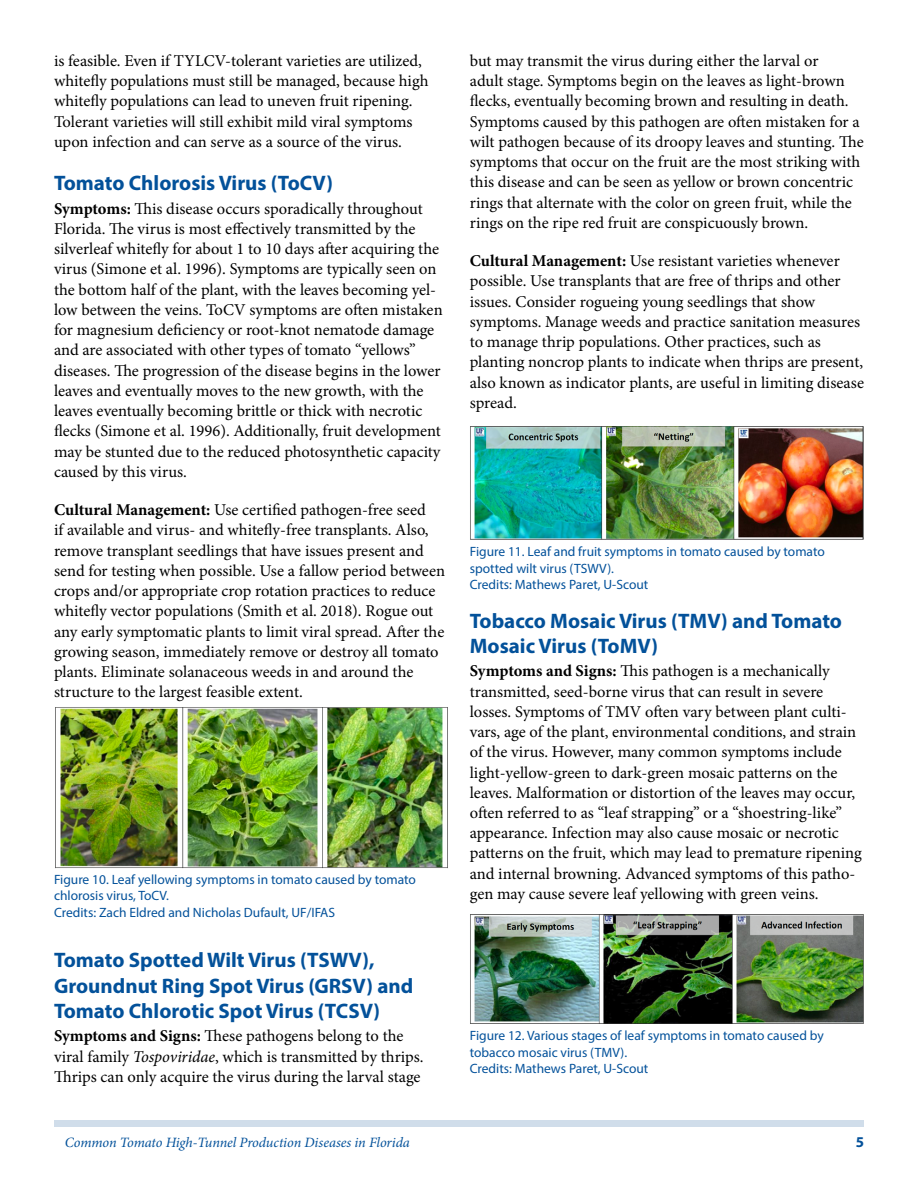
<style>
.page{position:relative;width:918px;height:1188px;background:#fff}
.page>*{position:absolute;margin:0;border:0;box-sizing:border-box;transform-origin:0 0}
.t1{font:700 21px/25.2px "Myriad Pro";color:#03519a}
.t2{font:16.5px/20.2px "Minion Pro";color:#000}
.t3{font:700 15px "Myriad Pro";color:#03519a}
.t4{font:italic 14.25px "Minion Pro";letter-spacing:-.005em;color:#03519a}
.t5{font:13.5px/16.5px "Myriad Pro";color:#03519a}
.s1{font-weight:700}
.s2{font-style:italic}
</style>
<div class="page">
<div style="left:54px;top:1120px;width:810px;height:7px;background:#d0ddea"></div>
<img style="left:55px;top:707px;width:393px;height:161px">
<img style="left:470px;top:426px;width:394px;height:114px">
<img style="left:470px;top:914px;width:394px;height:110px">
<p class="t2" style="left:54px;top:51px;width:376px">is feasible. Even if TYLCV-tolerant varieties are utilized, whitefly populations must still be managed, because high whitefly populations can lead to uneven fruit ripening.<br>Tolerant varieties will still exhibit mild viral symptoms upon infection and can serve as a source of the virus.</p>
<p class="t1" style="left:54px;top:170px;width:281px">Tomato Chlorosis Virus (ToCV)</p>
<p class="t2" style="left:54px;top:198px;width:390px"><span class="s1">Symptoms:</span> This disease occurs sporadically throughout Florida. The virus is most effectively transmitted by the silverleaf whitefly for about 1 to 10 days after acquiring the virus (Simone et al. 1996). Symptoms are typically seen on the bottom half of the plant, with the leaves becoming yel&shy;low between the veins. ToCV symptoms are often mistaken for magnesium deficiency or root-knot nematode damage and are associated with other types of tomato “yellows” diseases. The progression of the disease begins in the lower leaves and eventually moves to the new growth, with the leaves eventually becoming brittle or thick with necrotic flecks (Simone et al. 1996). Additionally, fruit development may be stunted due to the reduced photosynthetic capacity caused by this virus.</p>
<p class="t2" style="left:54px;top:500px;width:393px"><span class="s1">Cultural Management:</span> Use certified pathogen-free seed<br>if available and virus- and whitefly-free transplants. Also, remove transplant seedlings that have issues present and send for testing when possible. Use a fallow period between crops and/or appropriate crop rotation practices to reduce whitefly vector populations (Smith et al. 2018). Rogue out any early symptomatic plants to limit viral spread. After the growing season, immediately remove or destroy all tomato plants. Eliminate solanaceous weeds in and around the structure to the largest feasible extent.</p>
<p class="t5" style="left:54px;top:871px;width:363px">Figure 10. Leaf yellowing symptoms in tomato caused by tomato chlorosis virus, ToCV.<br>Credits: Zach Eldred and Nicholas Dufault, UF/IFAS</p>
<p class="t1" style="left:54px;top:947px;width:361px">Tomato Spotted Wilt Virus (TSWV),<br>Groundnut Ring Spot Virus (GRSV) and<br>Tomato Chlorotic Spot Virus (TCSV)</p>
<p class="t2" style="left:54px;top:1026px;width:371px"><span class="s1">Symptoms and Signs:</span> These pathogens belong to the viral family <span class="s2">Tospoviridae</span>, which is transmitted by thrips.<br>Thrips can only acquire the virus during the larval stage</p>
<p class="t2" style="left:470px;top:51px;width:395px">but may transmit the virus during either the larval or<br>adult stage. Symptoms begin on the leaves as light-brown flecks, eventually becoming brown and resulting in death.<br>Symptoms caused by this pathogen are often mistaken for a wilt pathogen because of its droopy leaves and stunting. The symptoms that occur on the fruit are the most striking with this disease and can be seen as yellow or brown concentric rings that alternate with the color on green fruit, while the rings on the ripe red fruit are conspicuously brown.</p>
<p class="t2" style="left:470px;top:251px;width:396px"><span class="s1">Cultural Management:</span> Use resistant varieties whenever possible. Use transplants that are free of thrips and other issues. Consider rogueing young seedlings that show symptoms. Manage weeds and practice sanitation measures to manage thrip populations. Other practices, such as planting noncrop plants to indicate when thrips are present, also known as indicator plants, are useful in limiting disease spread.</p>
<p class="t5" style="left:470px;top:543px;width:357px">Figure 11. Leaf and fruit symptoms in tomato caused by tomato spotted wilt virus (TSWV).<br>Credits: Mathews Paret, U-Scout</p>
<p class="t1" style="left:470px;top:607px;width:374px">Tobacco Mosaic Virus (TMV) and Tomato<br>Mosaic Virus (ToMV)</p>
<p class="t2" style="left:470px;top:661px;width:394px"><span class="s1">Symptoms and Signs:</span> This pathogen is a mechanically transmitted, seed-borne virus that can result in severe losses. Symptoms of TMV often vary between plant culti&shy;vars, age of the plant, environmental conditions, and strain of the virus. However, many common symptoms include light-yellow-green to dark-green mosaic patterns on the leaves. Malformation or distortion of the leaves may occur, often referred to as “leaf strapping” or a “shoestring-like” appearance. Infection may also cause mosaic or necrotic patterns on the fruit, which may lead to premature ripening and internal browning. Advanced symptoms of this patho&shy;gen may cause severe leaf yellowing with green veins.</p>
<p class="t5" style="left:470px;top:1027px;width:356px">Figure 12. Various stages of leaf symptoms in tomato caused by tobacco mosaic virus (TMV).<br>Credits: Mathews Paret, U-Scout</p>
<p class="t4" style="left:65px;top:1133px;width:347px">Common Tomato High-Tunnel Production Diseases in Florida</p>
<p class="t3" style="left:856px;top:1133px;width:10px">5</p>
</div>
